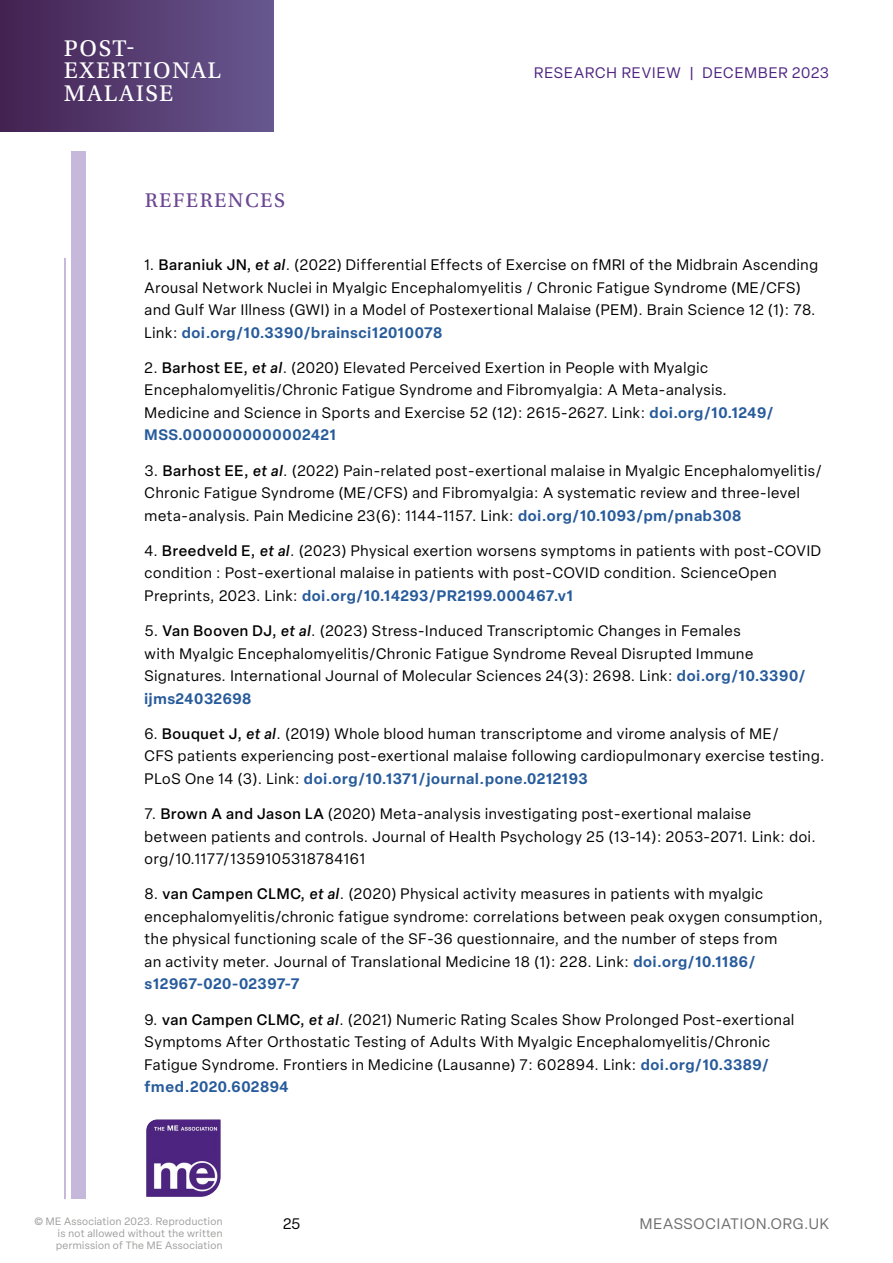
<style>
.page{position:relative;width:893px;height:1263px;background:#fff}
.page>*{position:absolute;margin:0;border:0;box-sizing:border-box;transform-origin:0 0}
.t1{font:24px/22.5px "Utopia Std Capt";letter-spacing:.06em;color:#fff}
.t2{font:21px "Utopia Std Capt";letter-spacing:.07em;color:#6c4794}
.t3{font:15px/22.5px "Elza";letter-spacing:.05em;color:#000}
.t4{font:15px "Elza";letter-spacing:.07em;color:#4e2681}
.t5{font:15px "Elza";letter-spacing:.06em;color:#706f6f}
.t6{font:10.5px/12px "Elza";letter-spacing:.04em;color:#9d9d9c}
.s1{font-weight:500}
.s2{font-weight:500;font-style:italic}
.s3{font-weight:600;color:#275b9b}
</style>
<div class="page">
<div style="left:0;top:0;width:273px;height:132px;background:linear-gradient(to right,#442151,#685890)"></div>
<svg style="left:146px;top:1119px;width:75px;height:78px;background:#6e4e97"></svg>
<div style="left:71px;top:152px;width:15px;height:1047px;background:#c5b8da"></div>
<hr style="left:64px;top:258px;width:2px;height:941px;background:#b4a3d0">
<h1 class="t1" style="left:64px;top:37px;width:158px">POST-<br>EXERTIONAL<br>MALAISE</h1>
<h2 class="t2" style="left:145px;top:189px;width:142px">REFERENCES</h2>
<p class="t4" style="left:534px;top:63px;width:296px">RESEARCH REVIEW | DECEMBER 2023</p>
<p class="t3" style="left:145px;top:253px;width:675px">1. <span class="s1">Baraniuk JN,</span> <span class="s2">et al</span>. (2022) Differential Effects of Exercise on fMRI of the Midbrain Ascending Arousal Network Nuclei in Myalgic Encephalomyelitis / Chronic Fatigue Syndrome (ME/CFS) and Gulf War Illness (GWI) in a Model of Postexertional Malaise (PEM). Brain Science 12 (1): 78.<br>Link: <span class="s3">doi.org/10.3390/brainsci12010078</span></p>
<p class="t3" style="left:145px;top:356px;width:631px">2. <span class="s1">Barhost EE,</span> <span class="s2">et al</span>. (2020) Elevated Perceived Exertion in People with Myalgic Encephalomyelitis/Chronic Fatigue Syndrome and Fibromyalgia: A Meta-analysis.<br>Medicine and Science in Sports and Exercise 52 (12): 2615-2627. Link: <span class="s3">doi.org/10.1249/ MSS.0000000000002421</span></p>
<p class="t3" style="left:145px;top:459px;width:679px">3. <span class="s1">Barhost EE,</span> <span class="s2">et al</span>. (2022) Pain-related post-exertional malaise in Myalgic Encephalomyelitis/<br>Chronic Fatigue Syndrome (ME/CFS) and Fibromyalgia: A systematic review and three-level meta-analysis. Pain Medicine 23(6): 1144-1157. Link: <span class="s3">doi.org/10.1093/pm/pnab308</span></p>
<p class="t3" style="left:145px;top:539px;width:678px">4. <span class="s1">Breedveld E,</span> <span class="s2">et al</span>. (2023) Physical exertion worsens symptoms in patients with post-COVID condition : Post-exertional malaise in patients with post-COVID condition. ScienceOpen<br>Preprints, 2023. Link: <span class="s3">doi.org/10.14293/PR2199.000467.v1</span></p>
<p class="t3" style="left:145px;top:619px;width:662px">5. <span class="s1">Van Booven DJ,</span> <span class="s2">et al</span>. (2023) Stress-Induced Transcriptomic Changes in Females<br>with Myalgic Encephalomyelitis/Chronic Fatigue Syndrome Reveal Disrupted Immune Signatures. International Journal of Molecular Sciences 24(3): 2698. Link: <span class="s3">doi.org/10.3390/ ijms24032698</span></p>
<p class="t3" style="left:145px;top:722px;width:681px">6. <span class="s1">Bouquet J,</span> <span class="s2">et al</span>. (2019) Whole blood human transcriptome and virome analysis of ME/<br>CFS patients experiencing post-exertional malaise following cardiopulmonary exercise testing.<br>PLoS One 14 (3). Link: <span class="s3">doi.org/10.1371/journal.pone.0212193</span></p>
<p class="t3" style="left:145px;top:802px;width:673px">7. <span class="s1">Brown A and Jason LA</span> (2020) Meta-analysis investigating post-exertional malaise between patients and controls. Journal of Health Psychology 25 (13-14): 2053-2071. Link: doi. org/10.1177/1359105318784161</p>
<p class="t3" style="left:145px;top:883px;width:680px">8. <span class="s1">van Campen CLMC,</span> <span class="s2">et al</span>. (2020) Physical activity measures in patients with myalgic encephalomyelitis/chronic fatigue syndrome: correlations between peak oxygen consumption, the physical functioning scale of the SF-36 questionnaire, and the number of steps from<br>an activity meter. Journal of Translational Medicine 18 (1): 228. Link: <span class="s3">doi.org/10.1186/ s12967-020-02397-7</span></p>
<p class="t3" style="left:145px;top:1008px;width:651px">9. <span class="s1">van Campen CLMC,</span> <span class="s2">et al</span>. (2021) Numeric Rating Scales Show Prolonged Post-exertional Symptoms After Orthostatic Testing of Adults With Myalgic Encephalomyelitis/Chronic Fatigue Syndrome. Frontiers in Medicine (Lausanne) 7: 602894. Link: <span class="s3">doi.org/10.3389/ fmed.2020.602894</span></p>
<p class="t6" style="left:34px;top:1215px;width:190px">© ME Association 2023. Reproduction</p>
<p class="t3" style="left:283px;top:1212px;width:19px">25</p>
<p class="t5" style="left:640px;top:1214px;width:191px">MEASSOCIATION.ORG.UK</p>
<p class="t6" style="left:56px;top:1227px;width:168px">is not allowed without the written permission of The ME Association</p>
</div>
